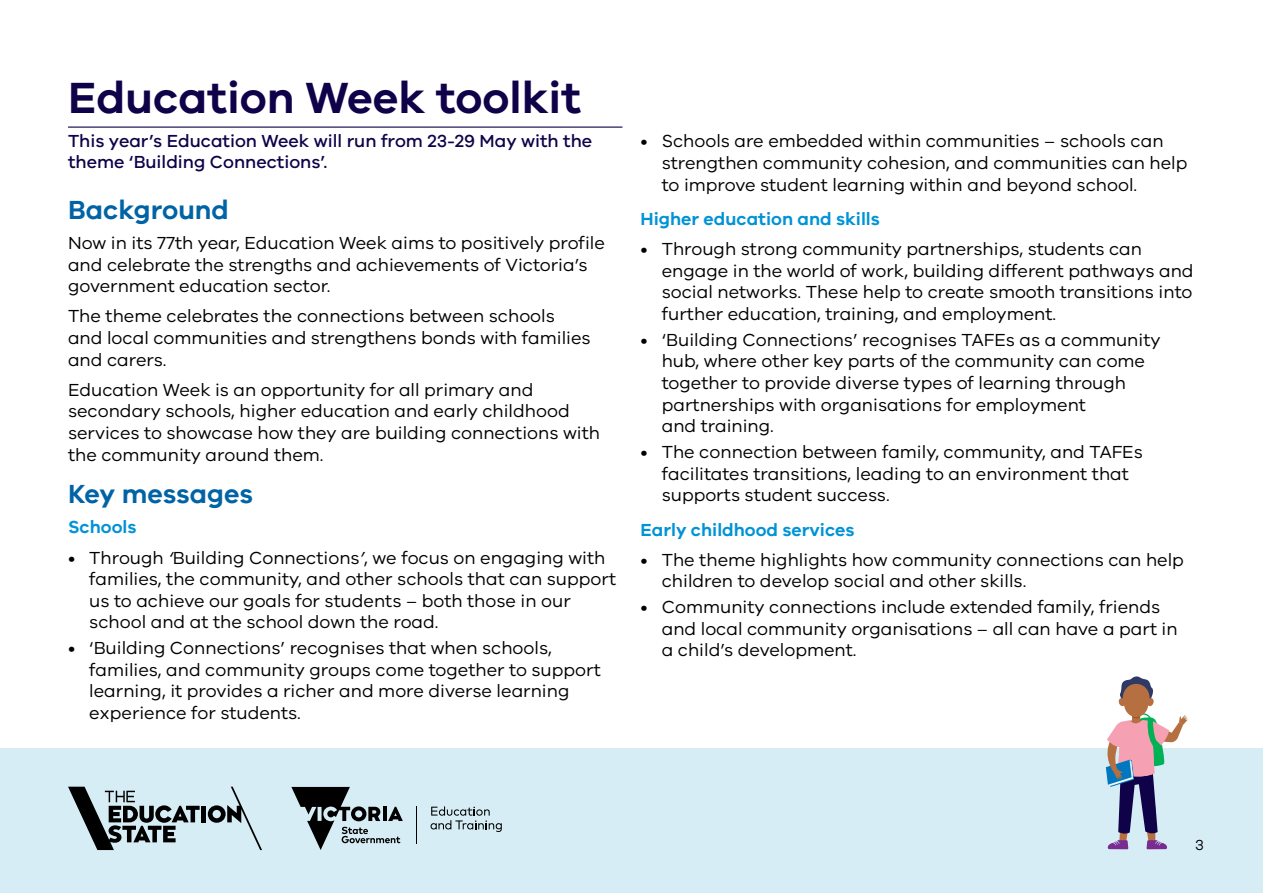
<style>
.page{position:relative;width:1263px;height:893px;background:#fff}
.page>*{position:absolute;margin:0;border:0;box-sizing:border-box;transform-origin:0 0}
.t1{font:600 45px "VIC";color:#100249}
.t2{font:600 27px "VIC";color:#0063a5}
.t3{font:18px/21.6px "VIC";color:#000}
.t4{font:500 18px/21px "VIC";color:#100249}
.t5{font:600 18px "VIC";color:#0093d6}
.t6{font:15px "VIC";color:#000}
.s1{font-style:italic}
</style>
<div class="page">
<div style="left:0;top:748px;width:1263px;height:145px;background:#d6edf5"></div>
<hr style="left:416px;top:806px;width:1px;height:37px;background:#000">
<svg style="left:291px;top:787px;width:112px;height:63px"></svg>
<svg style="left:431px;top:806px;width:71px;height:26px"></svg>
<hr style="left:202px;top:806px;width:4px;height:16px;background:#000">
<svg style="left:208px;top:787px;width:54px;height:63px"></svg>
<svg style="left:68px;top:787px;width:132px;height:63px"></svg>
<hr style="left:1146px;top:848px;width:21px;height:3px;background:#daedf4">
<hr style="left:1108px;top:848px;width:20px;height:3px;background:#daedf4">
<svg style="left:1105px;top:676px;width:83px;height:173px"></svg>
<hr style="left:68px;top:127px;width:554px;height:1px;background:#100249">
<h1 class="t1" style="left:68px;top:71px;width:514px">Education Week toolkit</h1>
<p class="t4" style="left:68px;top:130px;width:526px">This year’s Education Week will run from 23-29 May with the theme ‘Building Connections’.</p>
<h2 class="t2" style="left:68px;top:194px;width:162px">Background</h2>
<p class="t3" style="left:68px;top:232px;width:538px">Now in its 77th year, Education Week aims to positively profile and celebrate the strengths and achievements of Victoria’s government education sector.</p>
<p class="t3" style="left:68px;top:305px;width:524px">The theme celebrates the connections between schools and local communities and strengthens bonds with families and carers.</p>
<p class="t3" style="left:68px;top:378px;width:533px">Education Week is an opportunity for all primary and secondary schools, higher education and early childhood services to showcase how they are building connections with the community around them.</p>
<h2 class="t2" style="left:68px;top:478px;width:187px">Key messages</h2>
<p class="t5" style="left:68px;top:516px;width:70px">Schools</p>
<p class="t3" style="left:89px;top:546px;width:528px;text-indent:-21px">• Through <span class="s1">‘</span>Building Connections<span class="s1">’</span>, we focus on engaging with families, the community, and other schools that can support us to achieve our goals for students – both those in our school and at the school down the road.</p>
<p class="t3" style="left:89px;top:637px;width:513px;text-indent:-21px">• ‘Building Connections’ recognises that when schools, families, and community groups come together to support learning, it provides a richer and more diverse learning experience for students.</p>
<p class="t3" style="left:662px;top:130px;width:527px;text-indent:-21px">• Schools are embedded within communities – schools can strengthen community cohesion, and communities can help to improve student learning within and beyond school.</p>
<p class="t5" style="left:640px;top:208px;width:241px">Higher education and skills</p>
<p class="t3" style="left:662px;top:238px;width:533px;text-indent:-21px">• Through strong community partnerships, students can engage in the world of work, building different pathways and social networks. These help to create smooth transitions into further education, training, and employment.</p>
<p class="t3" style="left:662px;top:328px;width:500px;text-indent:-21px">• ‘Building Connections’ recognises TAFEs as a community hub, where other key parts of the community can come together to provide diverse types of learning through partnerships with organisations for employment<br>and training.</p>
<p class="t3" style="left:662px;top:441px;width:483px;text-indent:-21px">• The connection between family, community, and TAFEs facilitates transitions, leading to an environment that supports student success.</p>
<p class="t5" style="left:640px;top:518px;width:216px">Early childhood services</p>
<p class="t3" style="left:662px;top:548px;width:524px;text-indent:-21px">• The theme highlights how community connections can help children to develop social and other skills.</p>
<p class="t3" style="left:662px;top:596px;width:517px;text-indent:-21px">• Community connections include extended family, friends and local community organisations – all can have a part in a child’s development.</p>
<p class="t6" style="left:1195px;top:836px;width:10px">3</p>
</div>
